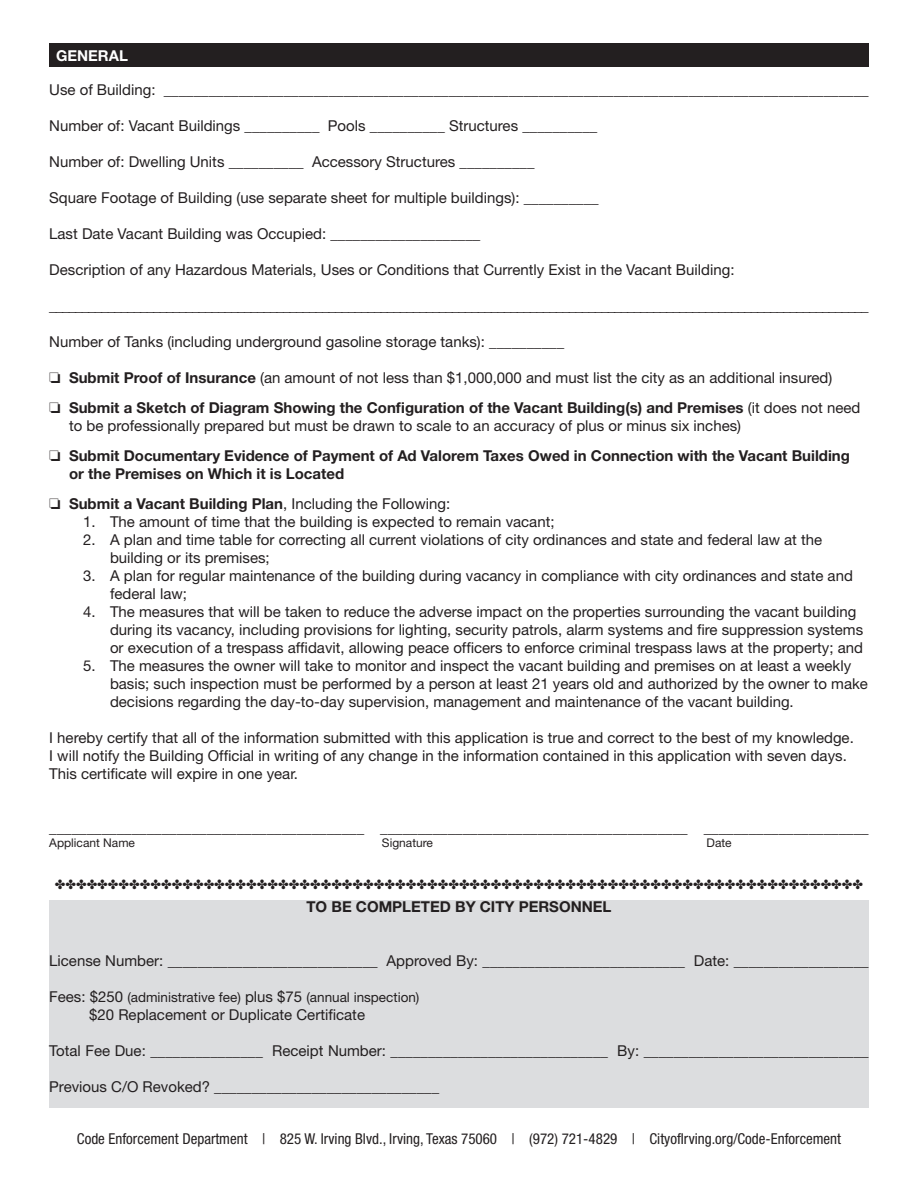
<style>
.page{position:relative;width:918px;height:1188px;background:#fff}
.page>*{position:absolute;margin:0;border:0;box-sizing:border-box;transform-origin:0 0}
.t1{font:15px/18px "Helvetica Neue";color:#231f20}
.t2{font:700 15px/18px "Helvetica Neue";color:#231f20}
.t3{font:condensed 15px "Helvetica Neue";color:#231f20}
.t4{font:700 15px "Helvetica Neue";color:#fff}
.t5{font:13.5px "Zapf Dingbats";color:#231f20}
.t6{font:13.5px "Helvetica Neue";color:#231f20}
.t7{font:12px "Helvetica Neue";color:#231f20}
.s1{font-weight:700}
.s2{font-weight:400}
.s3{font-size:15px}
</style>
<div class="page">
<div style="left:49px;top:43px;width:820px;height:24px;background:#231f20"></div>
<div style="left:49px;top:900px;width:820px;height:208px;background:#dcdddf"></div>
<p class="t4" style="left:56px;top:46px;width:73px">GENERAL</p>
<p class="t1" style="left:49px;top:80px;width:821px">Use of Building: ______________________________________________________________________________________________</p>
<p class="t1" style="left:49px;top:116px;width:550px">Number of: Vacant Buildings __________ Pools __________ Structures __________</p>
<p class="t1" style="left:49px;top:152px;width:487px">Number of: Dwelling Units __________ Accessory Structures __________</p>
<p class="t1" style="left:49px;top:188px;width:551px">Square Footage of Building (use separate sheet for multiple buildings): __________</p>
<p class="t1" style="left:49px;top:224px;width:433px">Last Date Vacant Building was Occupied: ____________________</p>
<p class="t1" style="left:49px;top:260px;width:687px">Description of any Hazardous Materials, Uses or Conditions that Currently Exist in the Vacant Building:</p>
<p class="t1" style="left:49px;top:296px;width:821px">______________________________________________________________________________________________________________________________</p>
<p class="t1" style="left:49px;top:332px;width:516px">Number of Tanks (including underground gasoline storage tanks): __________</p>
<p class="t1" style="left:49px;top:368px;width:785px">❏ <span class="s1">Submit Proof of Insurance</span> (an amount of not less than $1,000,000 and must list the city as an additional insured)</p>
<p class="t1" style="left:69px;top:398px;width:793px;text-indent:-20px">❏ <span class="s1">Submit a Sketch of Diagram Showing the Configuration of the Vacant Building(s) and Premises</span> (it does not need to be professionally prepared but must be drawn to scale to an accuracy of plus or minus six inches)</p>
<p class="t2" style="left:69px;top:446px;width:783px;text-indent:-20px">❏ Submit Documentary Evidence of Payment of Ad Valorem Taxes Owed in Connection with the Vacant Building or the Premises on Which it is Located</p>
<p class="t2" style="left:49px;top:494px;width:403px">❏ Submit a Vacant Building Plan<span class="s2">, Including the Following:</span></p>
<p class="t1" style="left:83px;top:512px;width:473px">1. The amount of time that the building is expected to remain vacant;</p>
<p class="t1" style="left:110px;top:530px;width:714px;text-indent:-27px">2. A plan and time table for correcting all current violations of city ordinances and state and federal law at the building or its premises;</p>
<p class="t1" style="left:110px;top:566px;width:744px;text-indent:-27px">3. A plan for regular maintenance of the building during vacancy in compliance with city ordinances and state and federal law;</p>
<p class="t1" style="left:110px;top:602px;width:755px;text-indent:-27px">4. The measures that will be taken to reduce the adverse impact on the properties surrounding the vacant building during its vacancy, including provisions for lighting, security patrols, alarm systems and fire suppression systems or execution of a trespass affidavit, allowing peace officers to enforce criminal trespass laws at the property; and</p>
<p class="t1" style="left:110px;top:656px;width:759px;text-indent:-27px">5. The measures the owner will take to monitor and inspect the vacant building and premises on at least a weekly basis; such inspection must be performed by a person at least 21 years old and authorized by the owner to make decisions regarding the day-to-day supervision, management and maintenance of the vacant building.</p>
<p class="t1" style="left:49px;top:728px;width:806px">I hereby certify that all of the information submitted with this application is true and correct to the best of my knowledge.<br>I will notify the Building Official in writing of any change in the information contained in this application with seven days.<br>This certificate will expire in one year.</p>
<p class="t1" style="left:49px;top:818px;width:821px">__________________________________________ _________________________________________ ______________________</p>
<p class="t7" style="left:49px;top:836px;width:87px">Applicant Name</p>
<p class="t7" style="left:382px;top:836px;width:53px">Signature</p>
<p class="t7" style="left:707px;top:836px;width:27px">Date</p>
<p class="t5" style="left:55px;top:878px;width:810px">✤✤✤✤✤✤✤✤✤✤✤✤✤✤✤✤✤✤✤✤✤✤✤✤✤✤✤✤✤✤✤✤✤✤✤✤✤✤✤✤✤✤✤✤✤✤✤✤✤✤✤✤✤✤✤✤✤✤✤✤✤✤✤✤✤✤✤✤✤✤✤✤✤✤✤✤</p>
<p class="t2" style="left:306px;top:897px;width:307px">TO BE COMPLETED BY CITY PERSONNEL</p>
<p class="t1" style="left:49px;top:952px;width:821px">License Number: ____________________________ Approved By: ___________________________ Date: __________________</p>
<p class="t6" style="left:49px;top:989px;width:372px"><span class="s3">Fees: $250</span> (administrative fee) <span class="s3">plus $75</span> (annual inspection)</p>
<p class="t1" style="left:89px;top:1006px;width:277px">$20 Replacement or Duplicate Certificate</p>
<p class="t1" style="left:49px;top:1042px;width:821px">Total Fee Due: _______________ Receipt Number: _____________________________ By: ______________________________</p>
<p class="t1" style="left:49px;top:1078px;width:392px">Previous C/O Revoked? ______________________________</p>
<p class="t3" style="left:77px;top:1130px;width:766px">Code Enforcement Department | 825 W. Irving Blvd., Irving, Texas 75060 | (972) 721-4829 | CityofIrving.org/Code-Enforcement</p>
</div>
